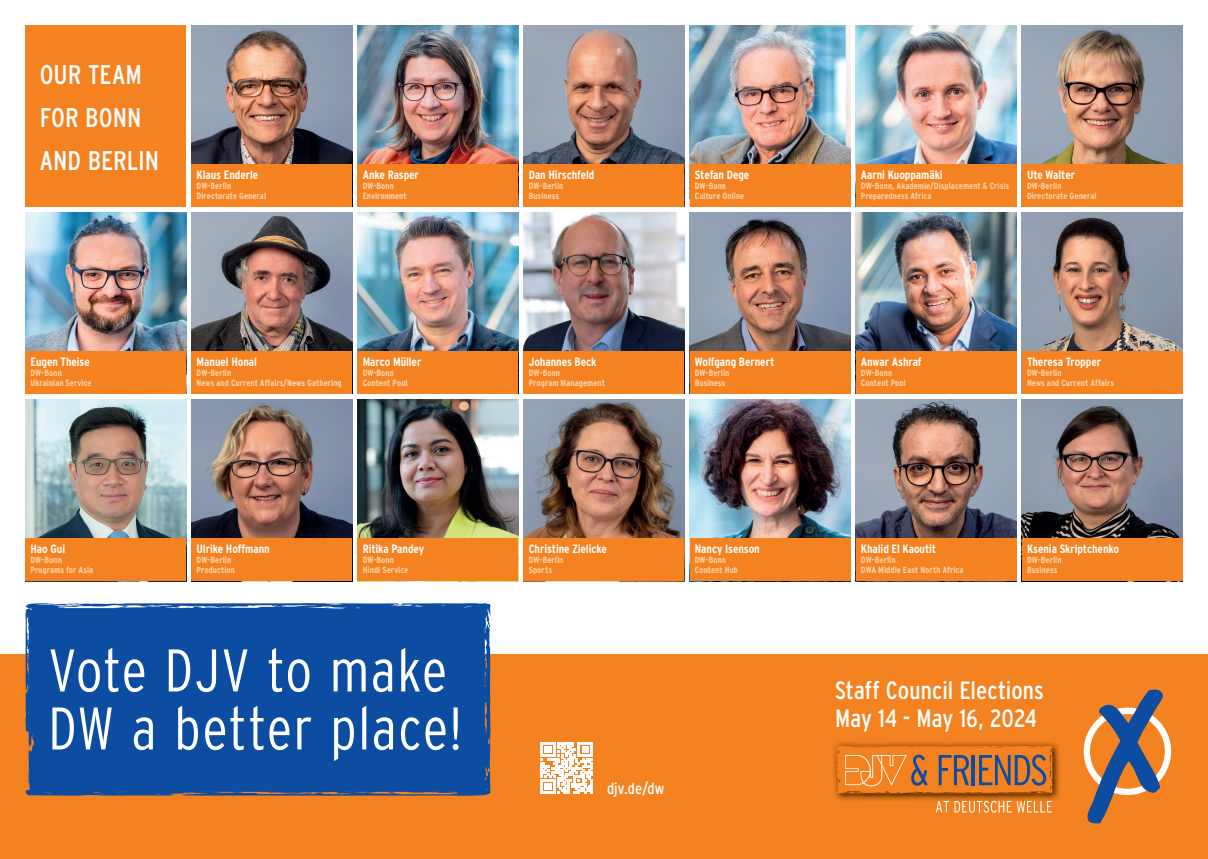
<style>
.page{position:relative;width:1208px;height:859px;background:#fff}
.page>*{position:absolute;margin:0;border:0;box-sizing:border-box;transform-origin:0 0}
.t1{font:300 60px/58px "Interstate Condensed";letter-spacing:.015em;color:#fff}
.t2{font:27px/43px "Interstate Condensed";color:#fff}
.t3{font:25px/28px "Interstate Condensed";letter-spacing:.005em;color:#fff}
.t4{font:16px "Interstate Condensed";letter-spacing:.005em;color:#fff}
.t5{font:700 12px "Interstate Condensed";letter-spacing:-.005em;color:#fff}
.t6{font:700 9px/10px "Interstate Condensed";letter-spacing:.005em;color:#fdd5b0}
</style>
<div class="page">
<div style="left:0;top:655px;width:1208px;height:204px;background:#f58220"></div>
<div style="left:1083px;top:708px;width:88px;height:87px;border:6px solid #fff;border-radius:50%"></div>
<svg style="left:1087px;top:690px;width:76px;height:133px"></svg>
<div style="left:23px;top:603px;width:469px;height:193px;background:#0d4da1"></div>
<img style="left:833px;top:742px;width:227px;height:59px">
<svg style="left:836px;top:746px;width:216px;height:47px"></svg>
<svg style="left:935px;top:801px;width:117px;height:12px"></svg>
<svg style="left:541px;top:742px;width:51px;height:52px"></svg>
<div style="left:26px;top:26px;width:160px;height:181px;background:#f58220"></div>
<img style="left:192px;top:26px;width:160px;height:138px">
<div style="left:192px;top:164px;width:160px;height:43px;background:#f58220"></div>
<img style="left:358px;top:26px;width:160px;height:138px">
<div style="left:358px;top:164px;width:160px;height:43px;background:#f58220"></div>
<img style="left:524px;top:26px;width:160px;height:138px">
<div style="left:524px;top:164px;width:160px;height:43px;background:#f58220"></div>
<img style="left:690px;top:26px;width:160px;height:138px">
<div style="left:690px;top:164px;width:160px;height:43px;background:#f58220"></div>
<img style="left:856px;top:26px;width:160px;height:138px">
<div style="left:856px;top:164px;width:160px;height:43px;background:#f58220"></div>
<img style="left:1022px;top:26px;width:160px;height:138px">
<div style="left:1022px;top:164px;width:160px;height:43px;background:#f58220"></div>
<img style="left:192px;top:213px;width:160px;height:138px">
<div style="left:192px;top:351px;width:160px;height:43px;background:#f58220"></div>
<img style="left:358px;top:213px;width:160px;height:138px">
<div style="left:358px;top:351px;width:160px;height:43px;background:#f58220"></div>
<img style="left:524px;top:213px;width:160px;height:138px">
<div style="left:524px;top:351px;width:160px;height:43px;background:#f58220"></div>
<img style="left:690px;top:213px;width:160px;height:138px">
<div style="left:690px;top:351px;width:160px;height:43px;background:#f58220"></div>
<img style="left:856px;top:213px;width:160px;height:138px">
<div style="left:856px;top:351px;width:160px;height:43px;background:#f58220"></div>
<img style="left:1022px;top:213px;width:160px;height:138px">
<div style="left:1022px;top:351px;width:160px;height:43px;background:#f58220"></div>
<img style="left:26px;top:213px;width:160px;height:138px">
<div style="left:26px;top:351px;width:160px;height:43px;background:#f58220"></div>
<img style="left:192px;top:400px;width:160px;height:138px">
<div style="left:192px;top:538px;width:160px;height:43px;background:#f58220"></div>
<img style="left:358px;top:400px;width:160px;height:138px">
<div style="left:358px;top:538px;width:160px;height:43px;background:#f58220"></div>
<img style="left:524px;top:400px;width:160px;height:138px">
<div style="left:524px;top:538px;width:160px;height:43px;background:#f58220"></div>
<img style="left:690px;top:400px;width:160px;height:138px">
<div style="left:690px;top:538px;width:160px;height:43px;background:#f58220"></div>
<img style="left:856px;top:400px;width:160px;height:138px">
<div style="left:856px;top:538px;width:160px;height:43px;background:#f58220"></div>
<img style="left:1022px;top:400px;width:160px;height:138px">
<div style="left:1022px;top:538px;width:160px;height:43px;background:#f58220"></div>
<img style="left:26px;top:400px;width:160px;height:138px">
<div style="left:26px;top:538px;width:160px;height:43px;background:#f58220"></div>
<h2 class="t2" style="left:40px;top:53px;width:121px">OUR TEAM<br>FOR BONN<br>AND BERLIN</h2>
<h3 class="t5" style="left:197px;top:168px;width:63px">Klaus Enderle</h3>
<p class="t6" style="left:197px;top:181px;width:71px">DW-Berlin<br>Directorate General</p>
<h3 class="t5" style="left:363px;top:168px;width:58px">Anke Rasper</h3>
<p class="t6" style="left:363px;top:181px;width:46px">DW-Bonn<br>Environment</p>
<h3 class="t5" style="left:529px;top:168px;width:67px">Dan Hirschfeld</h3>
<p class="t6" style="left:529px;top:181px;width:36px">DW-Berlin<br>Business</p>
<h3 class="t5" style="left:695px;top:168px;width:56px">Stefan Dege</h3>
<p class="t6" style="left:695px;top:181px;width:51px">DW-Bonn<br>Culture Online</p>
<h3 class="t5" style="left:861px;top:168px;width:83px">Aarni Kuoppamäki</h3>
<p class="t6" style="left:861px;top:181px;width:150px">DW-Bonn, Akademie/Displacement &amp; Crisis<br>Preparedness Africa</p>
<h3 class="t5" style="left:1027px;top:168px;width:50px">Ute Walter</h3>
<p class="t6" style="left:1027px;top:181px;width:71px">DW-Berlin<br>Directorate General</p>
<h3 class="t5" style="left:31px;top:355px;width:61px">Eugen Theise</h3>
<p class="t6" style="left:31px;top:368px;width:63px">DW-Bonn<br>Ukrainian Service</p>
<h3 class="t5" style="left:197px;top:355px;width:62px">Manuel Honal</h3>
<p class="t6" style="left:197px;top:368px;width:147px">DW-Berlin<br>News and Current Affairs/News Gathering</p>
<h3 class="t5" style="left:363px;top:355px;width:60px">Marco Müller</h3>
<p class="t6" style="left:363px;top:368px;width:47px">DW-Bonn<br>Content Pool</p>
<h3 class="t5" style="left:529px;top:355px;width:69px">Johannes Beck</h3>
<p class="t6" style="left:529px;top:368px;width:78px">DW-Bonn<br>Program Management</p>
<h3 class="t5" style="left:695px;top:355px;width:81px">Wolfgang Bernert</h3>
<p class="t6" style="left:695px;top:368px;width:36px">DW-Berlin<br>Business</p>
<h3 class="t5" style="left:861px;top:355px;width:62px">Anwar Ashraf</h3>
<p class="t6" style="left:861px;top:368px;width:47px">DW-Bonn<br>Content Pool</p>
<h3 class="t5" style="left:1027px;top:355px;width:76px">Theresa Tropper</h3>
<p class="t6" style="left:1027px;top:368px;width:89px">DW-Berlin<br>News and Current Affairs</p>
<h3 class="t5" style="left:31px;top:542px;width:36px">Hao Gui</h3>
<p class="t6" style="left:31px;top:555px;width:64px">DW-Bonn<br>Programs for Asia</p>
<h3 class="t5" style="left:197px;top:542px;width:75px">Ulrike Hoffmann</h3>
<p class="t6" style="left:197px;top:555px;width:40px">DW-Berlin<br>Production</p>
<h3 class="t5" style="left:363px;top:542px;width:63px">Ritika Pandey</h3>
<p class="t6" style="left:363px;top:555px;width:47px">DW-Bonn<br>Hindi Service</p>
<h3 class="t5" style="left:529px;top:542px;width:80px">Christine Zielicke</h3>
<p class="t6" style="left:529px;top:555px;width:36px">DW-Berlin<br>Sports</p>
<h3 class="t5" style="left:695px;top:542px;width:66px">Nancy Isenson</h3>
<p class="t6" style="left:695px;top:555px;width:45px">DW-Bonn<br>Content Hub</p>
<h3 class="t5" style="left:861px;top:542px;width:77px">Khalid El Kaoutit</h3>
<p class="t6" style="left:861px;top:555px;width:104px">DW-Berlin<br>DWA Middle East North Africa</p>
<h3 class="t5" style="left:1027px;top:542px;width:94px">Ksenia Skriptchenko</h3>
<p class="t6" style="left:1027px;top:555px;width:36px">DW-Berlin<br>Business</p>
<h1 class="t1" style="left:48px;top:641px;width:415px">Vote DJV to make<br>DW a better place!</h1>
<h3 class="t3" style="left:835px;top:676px;width:210px">Staff Council Elections<br>May 14 - May 16, 2024</h3>
<h3 class="t4" style="left:607px;top:779px;width:59px">djv.de/dw</h3>
</div>
